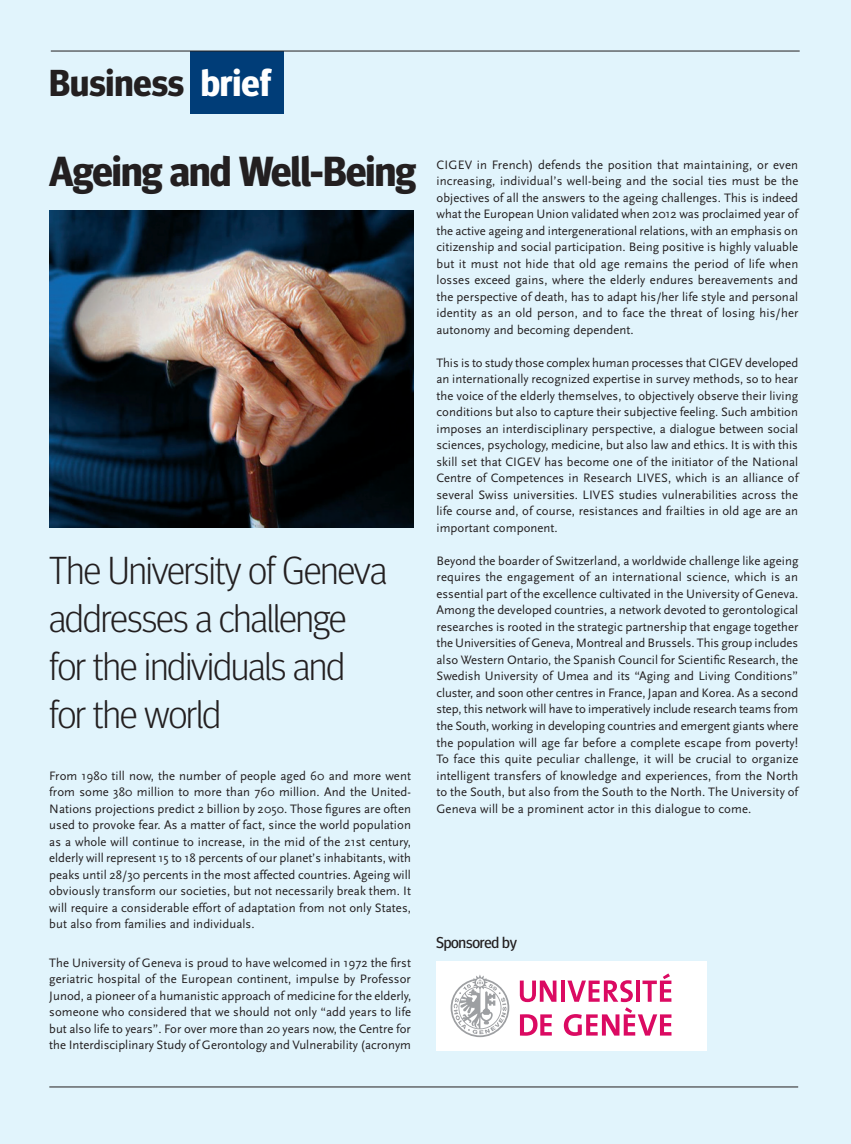
<style>
.page{position:relative;width:851px;height:1144px;background:#fff}
.page>*{position:absolute;margin:0;border:0;box-sizing:border-box;transform-origin:0 0}
.t1{font:700 42px "Meta Headline OT";letter-spacing:-.02em;color:#231f20}
.t2{font:300 39px/48px "Meta Headline OT";letter-spacing:-.02em;color:#231f20}
.t3{font:700 37.5px "Meta Headline OT";color:#231f20}
.t4{font:15.75px "Meta Headline OT";letter-spacing:-.015em;color:#231f20}
.t5{font:12.75px/16.5px "Scala Sans";letter-spacing:.005em;color:#231f20;text-align:justify}
.s1{color:#fff}
</style>
<div class="page">
<div style="left:0;top:0;width:850px;height:1144px;background:#e1f4fc"></div>
<div style="left:190px;top:51px;width:93px;height:62px;background:#003d78"></div>
<hr style="left:49px;top:1086px;width:749px;height:1px;background:#231f20">
<hr style="left:51px;top:51px;width:748px;height:1px;background:#231f20">
<div style="left:436px;top:961px;width:270px;height:90px;background:#fff"></div>
<svg style="left:450px;top:975px;width:59px;height:62px"></svg>
<svg style="left:519px;top:980px;width:37px;height:22px"></svg>
<hr style="left:561px;top:980px;width:4px;height:22px;background:#db0a62">
<svg style="left:520px;top:1014px;width:31px;height:22px"></svg>
<svg style="left:563px;top:973px;width:108px;height:63px"></svg>
<img style="left:49px;top:210px;width:364px;height:318px">
<h3 class="t3" style="left:49px;top:61px;width:223px">Business <span class="s1">brief</span></h3>
<h1 class="t1" style="left:49px;top:146px;width:368px">Ageing and Well-Being</h1>
<h2 class="t2" style="left:49px;top:545px;width:339px">The University of Geneva addresses a challenge for the individuals and for the world</h2>
<p class="t5" style="left:49px;top:768px;width:363px">From 1980 till now, the number of people aged 60 and more went from some 380 million to more than 760 million. And the United-Nations projections predict 2 billion by 2050. Those figures are often used to provoke fear. As a matter of fact, since the world population as a whole will continue to increase, in the mid of the 21st century, elderly will represent 15 to 18 percents of our planet’s inhabitants, with peaks until 28/30 percents in the most affected countries. Ageing will obviously transform our societies, but not necessarily break them. It will require a considerable effort of adaptation from not only States, but also from families and individuals.</p>
<p class="t5" style="left:49px;top:954px;width:363px">The University of Geneva is proud to have welcomed in 1972 the first geriatric hospital of the European continent, impulse by Professor Junod, a pioneer of a humanistic approach of medicine for the elderly, someone who considered that we should not only “add years to life but also life to years”. For over more than 20 years now, the Centre for the Interdisciplinary Study of Gerontology and Vulnerability (acronym</p>
<p class="t5" style="left:436px;top:157px;width:363px">CIGEV in French) defends the position that maintaining, or even increasing, individual’s well-being and the social ties must be the objectives of all the answers to the ageing challenges. This is indeed what the European Union validated when 2012 was proclaimed year of the active ageing and intergenerational relations, with an emphasis on citizenship and social participation. Being positive is highly valuable but it must not hide that old age remains the period of life when losses exceed gains, where the elderly endures bereavements and the perspective of death, has to adapt his/her life style and personal identity as an old person, and to face the threat of losing his/her autonomy and becoming dependent.</p>
<p class="t5" style="left:436px;top:355px;width:363px">This is to study those complex human processes that CIGEV developed an internationally recognized expertise in survey methods, so to hear the voice of the elderly themselves, to objectively observe their living conditions but also to capture their subjective feeling. Such ambition imposes an interdisciplinary perspective, a dialogue between social sciences, psychology, medicine, but also law and ethics. It is with this skill set that CIGEV has become one of the initiator of the National Centre of Competences in Research LIVES, which is an alliance of several Swiss universities. LIVES studies vulnerabilities across the life course and, of course, resistances and frailties in old age are an important component.</p>
<p class="t5" style="left:436px;top:553px;width:363px">Beyond the boarder of Switzerland, a worldwide challenge like ageing requires the engagement of an international science, which is an essential part of the excellence cultivated in the University of Geneva.<br>Among the developed countries, a network devoted to gerontological researches is rooted in the strategic partnership that engage together the Universities of Geneva, Montreal and Brussels. This group includes also Western Ontario, the Spanish Council for Scientific Research, the Swedish University of Umea and its “Aging and Living Conditions” cluster, and soon other centres in France, Japan and Korea. As a second step, this network will have to imperatively include research teams from the South, working in developing countries and emergent giants where the population will age far before a complete escape from poverty!<br>To face this quite peculiar challenge, it will be crucial to organize intelligent transfers of knowledge and experiences, from the North to the South, but also from the South to the North. The University of Geneva will be a prominent actor in this dialogue to come.</p>
<p class="t4" style="left:436px;top:933px;width:82px">Sponsored by</p>
</div>
